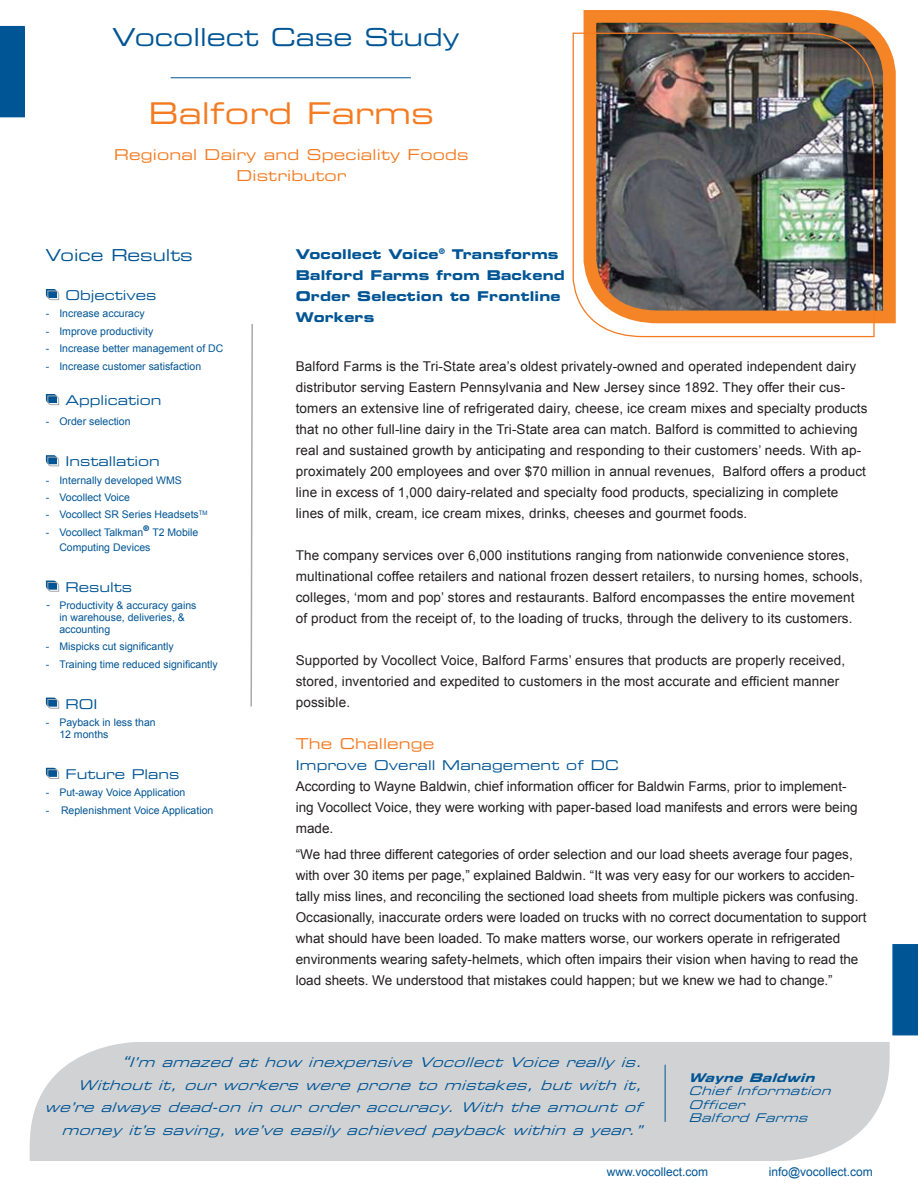
<style>
.page{position:relative;width:918px;height:1188px;background:#fff}
.page>*{position:absolute;margin:0;border:0;box-sizing:border-box;transform-origin:0 0}
.t1{font:30px "Eurostile LT Std Ex 2";color:#f47b21}
.t2{font:24.75px "Eurostile LT Std Ex 2";color:#005595}
.Side_bar_copy{font:16.5px "Eurostile LT Std Ex 2";color:#005595}
.t3{font:15px "Eurostile LT Std Ex 2";letter-spacing:.01em;color:#f47b21}
.body_Copy{font:13.5px/21px "Arial";letter-spacing:.01em;color:#231f20}
.t4{font:italic 13.5px/22.5px "Eurostile LT Std Ex 2";color:#005595;text-align:right}
.Side_bar_copy-2{font:13.5px "Eurostile LT Std Ex 2";color:#005595}
.t5{font:13.5px/21px "Eurostile LT Std Bold Ex 2";letter-spacing:.01em;color:#005595}
.t6{font:italic 12px "Eurostile LT Std Ex 2";color:#005595}
.body_Copy-2{font:12px "Arial";color:#005595}
.t7{font:italic 12px "Eurostile LT Std Bold Ex 2";color:#005595}
.Side_bar_copy-3{font:10.5px/12px "Arial";color:#005595}
.s1{font-family:"Verdana"}
.s2{font-size:15px}
</style>
<div class="page">
<hr style="left:171px;top:77px;width:240px;height:1px;background:#005595">
<svg style="left:583px;top:10px;width:313px;height:314px;background:#c78146"></svg>
<img style="left:572px;top:32px;width:303px;height:306px">
<div style="left:30px;top:1042px;width:860px;height:119px;background:#d1d2d4"></div>
<hr style="left:665px;top:1065px;width:1px;height:57px;background:#005595">
<svg style="left:46px;top:289px;width:14px;height:12px"></svg>
<svg style="left:46px;top:394px;width:14px;height:12px"></svg>
<svg style="left:46px;top:455px;width:14px;height:12px"></svg>
<svg style="left:46px;top:581px;width:14px;height:11px"></svg>
<svg style="left:46px;top:698px;width:14px;height:11px"></svg>
<svg style="left:46px;top:768px;width:14px;height:11px"></svg>
<div style="left:0;top:27px;width:24px;height:90px;background:#005595"></div>
<div style="left:0;top:26px;width:25px;height:91px;border:2px solid #005595"></div>
<div style="left:893px;top:945px;width:24px;height:90px;background:#005595"></div>
<div style="left:892px;top:944px;width:26px;height:91px;border:2px solid #005595"></div>
<svg style="left:250px;top:324px;width:3px;height:383px"></svg>
<p class="t2" style="left:112px;top:20px;width:349px">Vocollect Case Study</p>
<p class="t1" style="left:149px;top:92px;width:287px">Balford Farms</p>
<p class="t3" style="left:114px;top:144px;width:356px">Regional Dairy and Speciality Foods</p>
<p class="t3" style="left:236px;top:165px;width:112px">Distributor</p>
<p class="Side_bar_copy" style="left:46px;top:244px;width:149px">Voice Results</p>
<p class="Side_bar_copy-2" style="left:66px;top:286px;width:93px">Objectives</p>
<p class="Side_bar_copy-3" style="left:46px;top:308px;width:100px">- Increase accuracy</p>
<p class="Side_bar_copy-3" style="left:46px;top:325px;width:109px">- Improve productivity</p>
<p class="Side_bar_copy-3" style="left:46px;top:343px;width:179px">- Increase better management of DC</p>
<p class="Side_bar_copy-3" style="left:46px;top:360px;width:157px">- Increase customer satisfaction</p>
<p class="Side_bar_copy-2" style="left:66px;top:391px;width:98px">Application</p>
<p class="Side_bar_copy-3" style="left:46px;top:416px;width:86px">- Order selection</p>
<p class="Side_bar_copy-2" style="left:66px;top:452px;width:96px">Installation</p>
<p class="Side_bar_copy-3" style="left:46px;top:474px;width:138px">- Internally developed WMS</p>
<p class="Side_bar_copy-3" style="left:46px;top:492px;width:86px">- Vocollect Voice</p>
<p class="Side_bar_copy-3" style="left:46px;top:509px;width:163px">- Vocollect SR Series Headsets<sup>TM</sup></p>
<p class="Side_bar_copy-3" style="left:59px;top:525px;width:141px;line-height:15px;text-indent:-13px">- Vocollect Talkman<sup>®</sup> T2 Mobile<br>Computing Devices</p>
<p class="Side_bar_copy-2" style="left:66px;top:578px;width:68px">Results</p>
<p class="Side_bar_copy-3" style="left:59px;top:600px;width:139px;text-indent:-13px"><span class="s1">-</span> Productivity &amp; accuracy gains in warehouse, deliveries, &amp; accounting</p>
<p class="Side_bar_copy-3" style="left:46px;top:641px;width:129px">- Mispicks cut significantly</p>
<p class="Side_bar_copy-3" style="left:46px;top:658px;width:173px">- Training time reduced significantly</p>
<p class="Side_bar_copy-2" style="left:66px;top:695px;width:33px">ROI</p>
<p class="Side_bar_copy-3" style="left:59px;top:717px;width:98px;text-indent:-13px">- Payback in less than<br>12 months</p>
<p class="Side_bar_copy-2" style="left:66px;top:765px;width:115px">Future Plans</p>
<p class="Side_bar_copy-3" style="left:46px;top:787px;width:141px">- Put-away Voice Application</p>
<p class="Side_bar_copy-3" style="left:46px;top:804px;width:169px">- Replenishment Voice Application</p>
<p class="t5" style="left:296px;top:243px;width:271px">Vocollect Voice<sup>®</sup> Transforms<br>Balford Farms from Backend<br>Order Selection to Frontline<br>Workers</p>
<p class="body_Copy" style="left:296px;top:356px;width:573px">Balford Farms is the Tri-State area’s oldest privately-owned and operated independent dairy distributor serving Eastern Pennsylvania and New Jersey since 1892. They offer their cus&shy;tomers an extensive line of refrigerated dairy, cheese, ice cream mixes and specialty products that no other full-line dairy in the Tri-State area can match. Balford is committed to achieving real and sustained growth by anticipating and responding to their customers’ needs. With ap&shy;proximately 200 employees and over $70 million in annual revenues, Balford offers a product line in excess of 1,000 dairy-related and specialty food products, specializing in complete lines of milk, cream, ice cream mixes, drinks, cheeses and gourmet foods.</p>
<p class="body_Copy" style="left:296px;top:545px;width:569px">The company services over 6,000 institutions ranging from nationwide convenience stores, multinational coffee retailers and national frozen dessert retailers, to nursing homes, schools, colleges, ‘mom and pop’ stores and restaurants. Balford encompasses the entire movement of product from the receipt of, to the loading of trucks, through the delivery to its customers.</p>
<p class="body_Copy" style="left:296px;top:650px;width:551px">Supported by Vocollect Voice, Balford Farms’ ensures that products are properly received, stored, inventoried and expedited to customers in the most accurate and efficient manner possible.</p>
<p class="t3" style="left:296px;top:733px;width:140px">The Challenge</p>
<p class="Side_bar_copy-2" style="left:296px;top:756px;width:325px">Improve Overall Management of DC</p>
<p class="body_Copy" style="left:296px;top:776px;width:563px">According to Wayne Baldwin, chief information officer for Baldwin Farms, prior to implement&shy;ing Vocollect Voice, they were working with paper-based load manifests and errors were being made.</p>
<p class="body_Copy" style="left:296px;top:844px;width:572px">“We had three different categories of order selection and our load sheets average four pages, with over 30 items per page,” explained Baldwin. “It was very easy for our workers to acciden&shy;tally miss lines, and reconciling the sectioned load sheets from multiple pickers was confusing.<br>Occasionally, inaccurate orders were loaded on trucks with no correct documentation to support what should have been loaded. To make matters worse, our workers operate in refrigerated environments wearing safety-helmets, which often impairs their vision when having to read the load sheets. We understood that mistakes could happen; but we knew we had to change.”</p>
<p class="t4" style="left:121px;top:1051px;width:529px"><span class="s2">“</span>I’m amazed at how inexpensive Vocollect Voice really is.</p>
<p class="t4" style="left:45px;top:1074px;width:605px">Without it, our workers were prone to mistakes, but with it, we’re always dead-on in our order accuracy. With the amount of money it’s saving, we’ve easily achieved payback within a year.”</p>
<p class="t7" style="left:688px;top:1069px;width:133px">WayneBaldwin</p>
<p class="t6" style="left:688px;top:1083px;width:149px">Chief Information</p>
<p class="t6" style="left:688px;top:1096px;width:63px">Officer</p>
<p class="t6" style="left:688px;top:1110px;width:126px">Balford Farms</p>
<p class="body_Copy-2" style="left:607px;top:1164px;width:103px">www.vocollect.com</p>
<p class="body_Copy-2" style="left:769px;top:1164px;width:106px">info@vocollect.com</p>
</div>
